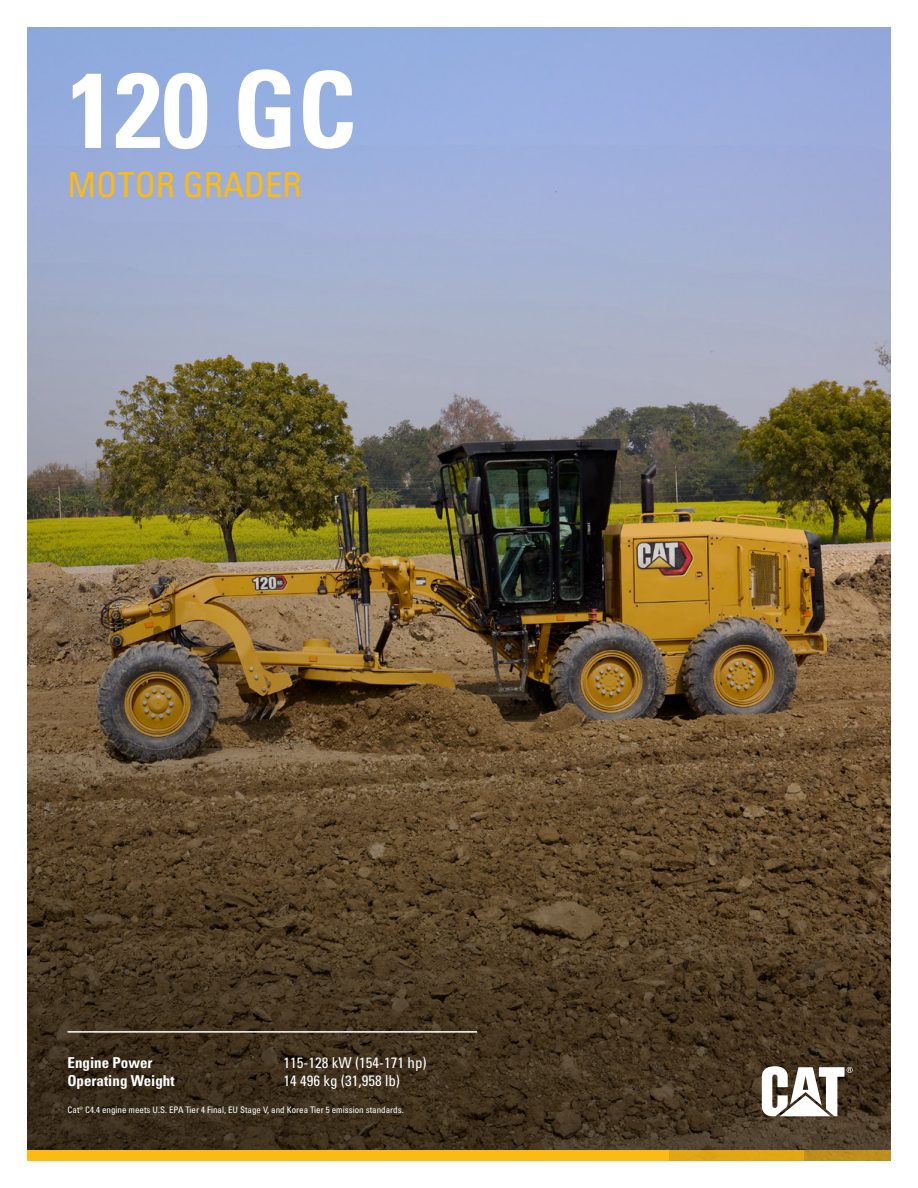
<style>
.page{position:relative;width:918px;height:1188px;background:#fff}
.page>*{position:absolute;margin:0;border:0;box-sizing:border-box;transform-origin:0 0}
.t1{font:106.2px "Univers LTCYR 67 Bold Cond";color:#fff}
.t2{font:condensed 34.5px "Univers LTCYR 57";color:#fcba13}
.t3{font:condensed 15px "Univers LTCYR 57";color:#fff}
.t4{font:15px "Univers LTCYR 67 Bold Cond";color:#fff}
.t5{font:condensed 9px "Univers LTCYR 57";color:#fff}
</style>
<div class="page">
<img style="left:27px;top:27px;width:864px;height:1124px">
<div style="left:27px;top:1151px;width:641px;height:10px;background:#fcba13"></div>
<div style="left:667px;top:1151px;width:137px;height:10px;background:#e1a716"></div>
<div style="left:804px;top:1151px;width:87px;height:10px;background:#bf8f1c"></div>
<svg style="left:762px;top:1066px;width:91px;height:50px"></svg>
<hr style="left:68px;top:1031px;width:409px;height:2px;background:#fff">
<h1 class="t1" style="left:68px;top:45px;width:290px">120 GC</h1>
<h2 class="t2" style="left:68px;top:163px;width:236px">MOTOR GRADER</h2>
<h3 class="t4" style="left:68px;top:1054px;width:87px">Engine Power</h3>
<h3 class="t3" style="left:284px;top:1053px;width:145px">115-128 kW (154-171 hp)</h3>
<h3 class="t4" style="left:68px;top:1072px;width:109px">Operating Weight</h3>
<h3 class="t3" style="left:284px;top:1071px;width:118px">14 496 kg (31,958 lb)</h3>
<p class="t5" style="left:68px;top:1105px;width:338px">Cat® C4.4 engine meets U.S. EPA Tier 4 Final, EU Stage V, and Korea Tier 5 emission standards.</p>
</div>
